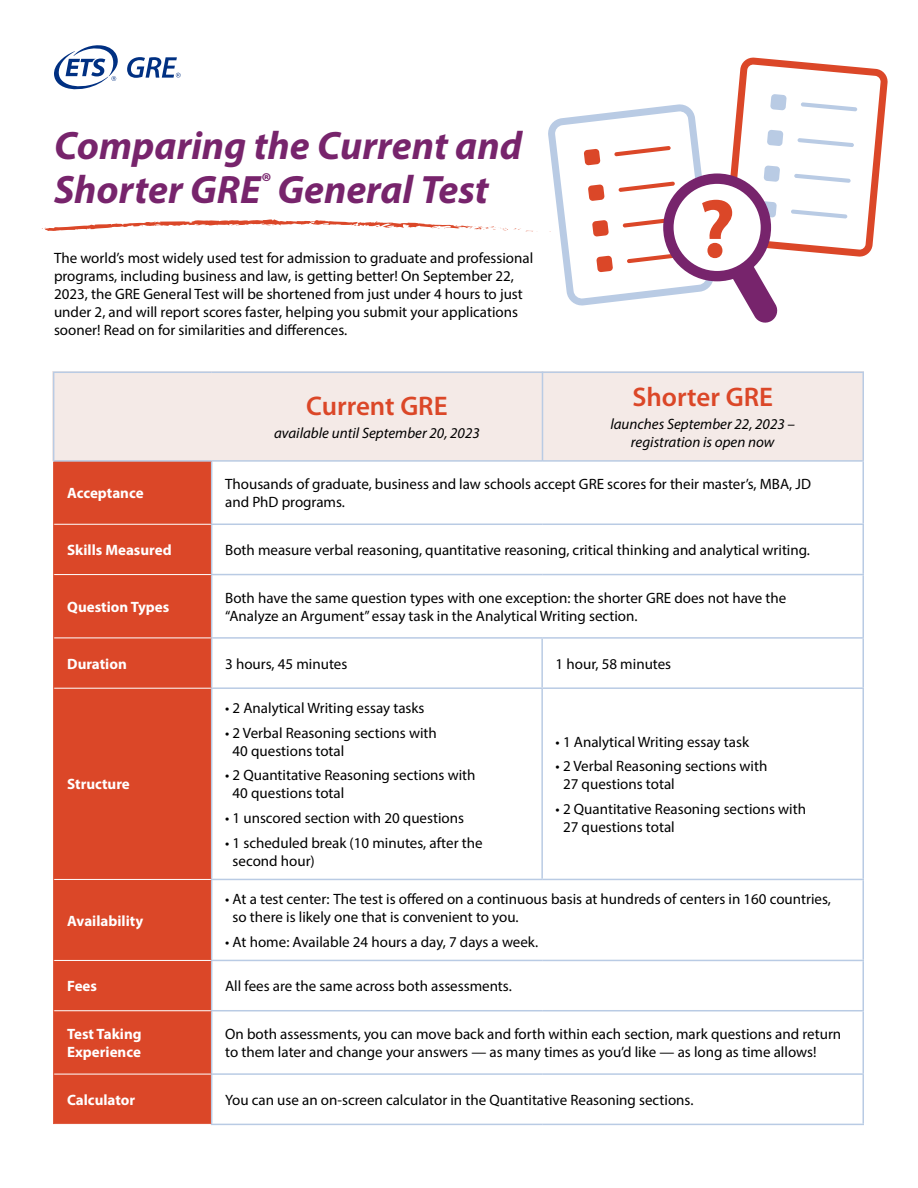
<style>
.page{position:relative;width:918px;height:1188px;background:#fff}
.page>*{position:absolute;margin:0;border:0;box-sizing:border-box;transform-origin:0 0}
.t1{font:italic 700 39.75px/43.3px "Myriad Pro";color:#77246c}
.t2{font:600 27px "Myriad Pro";color:#db4728}
.t3{font:15px/18px "Myriad Pro";color:#000}
.t4{font:700 15px/18px "Myriad Pro";color:#fff}
.t5{font:italic 15px/18px "Myriad Pro";color:#000;text-align:center}
</style>
<div class="page">
<svg style="left:42px;top:219px;width:496px;height:13px"></svg>
<svg style="left:54px;top:45px;width:64px;height:45px"></svg>
<svg style="left:127px;top:57px;width:54px;height:21px"></svg>
<svg style="left:548px;top:57px;width:340px;height:266px"></svg>
<div style="left:53px;top:372px;width:811px;height:89px;background:#f4eae7"></div>
<div style="left:54px;top:462px;width:157px;height:662px;background:#db4728"></div>
<hr style="left:54px;top:524px;width:157px;height:1px;background:#fff">
<hr style="left:54px;top:574px;width:157px;height:1px;background:#fff">
<hr style="left:54px;top:638px;width:157px;height:1px;background:#fff">
<hr style="left:54px;top:688px;width:157px;height:1px;background:#fff">
<hr style="left:54px;top:879px;width:157px;height:1px;background:#fff">
<hr style="left:54px;top:960px;width:157px;height:1px;background:#fff">
<hr style="left:54px;top:1010px;width:157px;height:1px;background:#fff">
<hr style="left:54px;top:1074px;width:157px;height:1px;background:#fff">
<hr style="left:53px;top:462px;width:1px;height:62px;background:#db4728">
<hr style="left:53px;top:524px;width:1px;height:51px;background:#db4728">
<hr style="left:53px;top:575px;width:1px;height:63px;background:#db4728">
<hr style="left:53px;top:638px;width:1px;height:50px;background:#db4728">
<hr style="left:53px;top:688px;width:1px;height:191px;background:#db4728">
<hr style="left:53px;top:879px;width:1px;height:81px;background:#db4728">
<hr style="left:53px;top:960px;width:1px;height:51px;background:#db4728">
<hr style="left:53px;top:1011px;width:1px;height:63px;background:#db4728">
<hr style="left:53px;top:1074px;width:1px;height:50px;background:#db4728">
<hr style="left:211px;top:462px;width:1px;height:62px;background:#b9cbe4">
<hr style="left:862px;top:462px;width:2px;height:62px;background:#b9cbe4">
<hr style="left:211px;top:524px;width:331px;height:1px;background:#b9cbe4">
<hr style="left:211px;top:525px;width:1px;height:49px;background:#b9cbe4">
<hr style="left:542px;top:524px;width:322px;height:1px;background:#b9cbe4">
<hr style="left:862px;top:525px;width:2px;height:49px;background:#b9cbe4">
<hr style="left:211px;top:574px;width:331px;height:1px;background:#b9cbe4">
<hr style="left:211px;top:575px;width:1px;height:62px;background:#b9cbe4">
<hr style="left:542px;top:574px;width:322px;height:1px;background:#b9cbe4">
<hr style="left:862px;top:575px;width:2px;height:62px;background:#b9cbe4">
<hr style="left:211px;top:637px;width:331px;height:2px;background:#b9cbe4">
<hr style="left:211px;top:639px;width:1px;height:48px;background:#b9cbe4">
<hr style="left:542px;top:637px;width:322px;height:2px;background:#b9cbe4">
<hr style="left:862px;top:639px;width:2px;height:48px;background:#b9cbe4">
<hr style="left:211px;top:687px;width:331px;height:2px;background:#b9cbe4">
<hr style="left:211px;top:689px;width:1px;height:190px;background:#b9cbe4">
<hr style="left:542px;top:687px;width:322px;height:2px;background:#b9cbe4">
<hr style="left:862px;top:689px;width:2px;height:190px;background:#b9cbe4">
<hr style="left:211px;top:879px;width:331px;height:1px;background:#b9cbe4">
<hr style="left:211px;top:880px;width:1px;height:80px;background:#b9cbe4">
<hr style="left:542px;top:879px;width:322px;height:1px;background:#b9cbe4">
<hr style="left:862px;top:880px;width:2px;height:80px;background:#b9cbe4">
<hr style="left:211px;top:960px;width:331px;height:1px;background:#b9cbe4">
<hr style="left:211px;top:961px;width:1px;height:49px;background:#b9cbe4">
<hr style="left:542px;top:960px;width:322px;height:1px;background:#b9cbe4">
<hr style="left:862px;top:961px;width:2px;height:49px;background:#b9cbe4">
<hr style="left:211px;top:1010px;width:331px;height:1px;background:#b9cbe4">
<hr style="left:211px;top:1011px;width:1px;height:62px;background:#b9cbe4">
<hr style="left:542px;top:1010px;width:322px;height:1px;background:#b9cbe4">
<hr style="left:862px;top:1011px;width:2px;height:62px;background:#b9cbe4">
<hr style="left:211px;top:1073px;width:331px;height:2px;background:#b9cbe4">
<hr style="left:211px;top:1075px;width:1px;height:49px;background:#b9cbe4">
<hr style="left:542px;top:1073px;width:322px;height:2px;background:#b9cbe4">
<hr style="left:862px;top:1075px;width:2px;height:49px;background:#b9cbe4">
<hr style="left:211px;top:1124px;width:331px;height:1px;background:#b9cbe4">
<hr style="left:542px;top:1124px;width:322px;height:1px;background:#b9cbe4">
<hr style="left:541px;top:639px;width:2px;height:48px;background:#b9cbe4">
<hr style="left:541px;top:689px;width:2px;height:190px;background:#b9cbe4">
<hr style="left:53px;top:372px;width:159px;height:1px;background:#b9cbe4">
<hr style="left:53px;top:373px;width:1px;height:87px;background:#b9cbe4">
<hr style="left:212px;top:372px;width:330px;height:1px;background:#b9cbe4">
<hr style="left:542px;top:372px;width:322px;height:1px;background:#b9cbe4">
<hr style="left:862px;top:373px;width:2px;height:87px;background:#b9cbe4">
<hr style="left:53px;top:460px;width:159px;height:2px;background:#b9cbe4">
<hr style="left:212px;top:460px;width:330px;height:2px;background:#b9cbe4">
<hr style="left:542px;top:460px;width:322px;height:2px;background:#b9cbe4">
<hr style="left:542px;top:372px;width:1px;height:89px;background:#b9cbe4">
<h1 class="t1" style="left:54px;top:123px;width:470px">Comparing the Current and<br>Shorter GRE<sup>®</sup> General Test</h1>
<p class="t3" style="left:54px;top:248px;width:481px">The world’s most widely used test for admission to graduate and professional programs, including business and law, is getting better! On September 22, 2023, the GRE General Test will be shortened from just under 4 hours to just under 2, and will report scores faster, helping you submit your applications sooner! Read on for similarities and differences.</p>
<h2 class="t2" style="left:306px;top:389px;width:143px">Current GRE</h2>
<p class="t5" style="left:274px;top:424px;width:207px">available until September 20, 2023</p>
<h2 class="t2" style="left:632px;top:380px;width:142px">Shorter GRE</h2>
<p class="t5" style="left:610px;top:415px;width:186px">launches September 22, 2023 – registration is open now</p>
<p class="t4" style="left:67px;top:484px;width:78px">Acceptance</p>
<p class="t3" style="left:225px;top:475px;width:587px">Thousands of graduate, business and law schools accept GRE scores for their master’s, MBA, JD and PhD programs.</p>
<p class="t4" style="left:67px;top:541px;width:106px">Skills Measured</p>
<p class="t3" style="left:225px;top:541px;width:586px">Both measure verbal reasoning, quantitative reasoning, critical thinking and analytical writing.</p>
<p class="t4" style="left:67px;top:597px;width:104px">Question Types</p>
<p class="t3" style="left:225px;top:589px;width:563px">Both have the same question types with one exception: the shorter GRE does not have the “Analyze an Argument” essay task in the Analytical Writing section.</p>
<p class="t4" style="left:67px;top:654px;width:61px">Duration</p>
<p class="t3" style="left:225px;top:654px;width:124px">3 hours, 45 minutes</p>
<p class="t3" style="left:556px;top:654px;width:117px">1 hour, 58 minutes</p>
<p class="t4" style="left:67px;top:775px;width:64px">Structure</p>
<p class="t4" style="left:67px;top:911px;width:78px">Availability</p>
<p class="t3" style="left:225px;top:699px;width:201px">• 2 Analytical Writing essay tasks</p>
<p class="t3" style="left:233px;top:723px;width:206px;text-indent:-7px">• 2 Verbal Reasoning sections with<br>40 questions total</p>
<p class="t3" style="left:233px;top:766px;width:244px;text-indent:-7px">• 2 Quantitative Reasoning sections with<br>40 questions total</p>
<p class="t3" style="left:225px;top:809px;width:240px">• 1 unscored section with 20 questions</p>
<p class="t3" style="left:233px;top:834px;width:251px;text-indent:-7px">• 1 scheduled break (10 minutes, after the second hour)</p>
<p class="t3" style="left:556px;top:732px;width:195px">• 1 Analytical Writing essay task</p>
<p class="t3" style="left:563px;top:757px;width:206px;text-indent:-7px">• 2 Verbal Reasoning sections with<br>27 questions total</p>
<p class="t3" style="left:563px;top:800px;width:244px;text-indent:-7px">• 2 Quantitative Reasoning sections with<br>27 questions total</p>
<p class="t3" style="left:233px;top:890px;width:600px;text-indent:-7px">• At a test center: The test is offered on a continuous basis at hundreds of centers in 160 countries, so there is likely one that is convenient to you.</p>
<p class="t3" style="left:225px;top:933px;width:315px">• At home: Available 24 hours a day, 7 days a week.</p>
<p class="t4" style="left:67px;top:977px;width:31px">Fees</p>
<p class="t3" style="left:225px;top:977px;width:288px">All fees are the same across both assessments.</p>
<p class="t4" style="left:67px;top:1025px;width:76px">Test Taking<br>Experience</p>
<p class="t3" style="left:225px;top:1025px;width:618px">On both assessments, you can move back and forth within each section, mark questions and return to them later and change your answers — as many times as you’d like — as long as time allows!</p>
<p class="t4" style="left:67px;top:1090px;width:70px">Calculator</p>
<p class="t3" style="left:225px;top:1091px;width:470px">You can use an on-screen calculator in the Quantitative Reasoning sections.</p>
</div>
